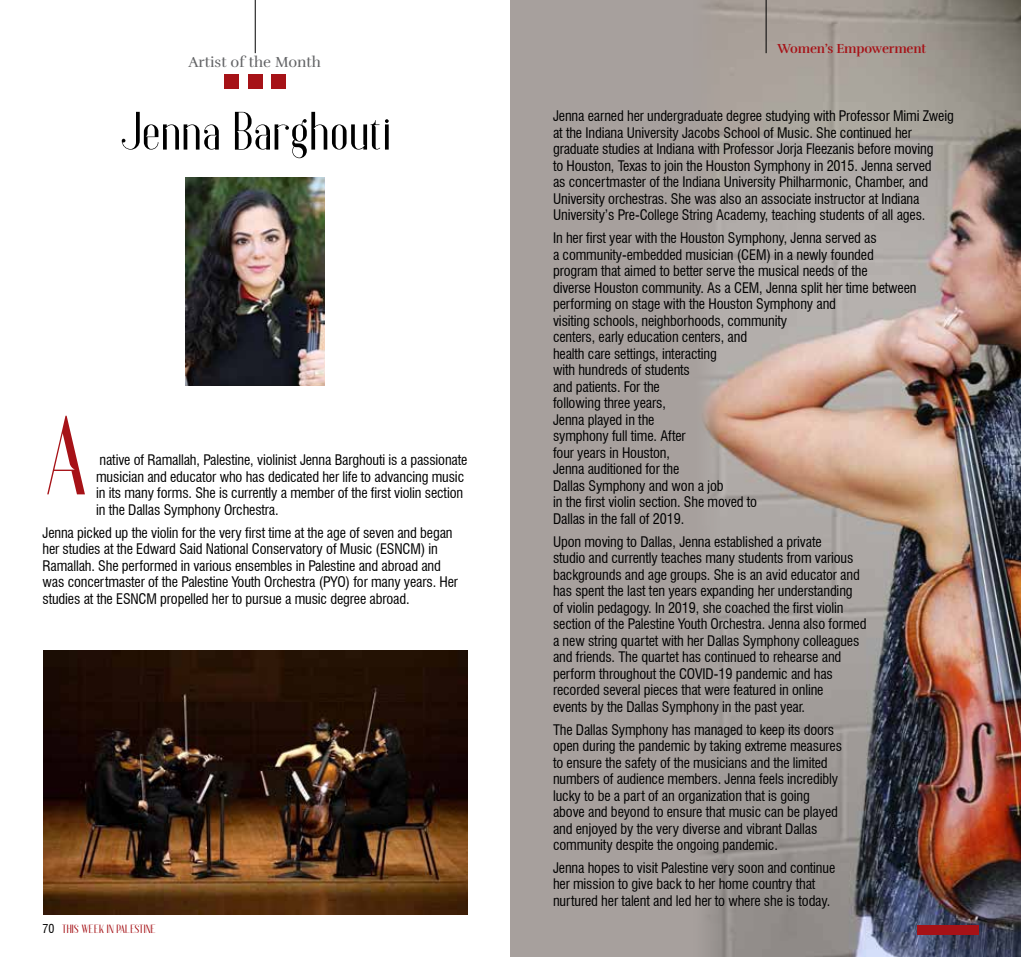
<style>
.page{position:relative;width:1021px;height:957px;background:#fff}
.page>*{position:absolute;margin:0;border:0;box-sizing:border-box;transform-origin:0 0}
.t1{font:112.5px "Anteric";color:#a61217}
.t2{font:54px "Anteric";color:#000}
.t3{font:15px "Rufina";color:#636466}
.t4{font:condensed 14.25px/16.5px "Swiss 721 BT";letter-spacing:-.01em;color:#000}
.t5{font:700 13.5px "Rufina";letter-spacing:-.01em;color:#a61217;scale:.96 1}
.t6{font:700 12px "Anteric";color:#a61217}
.s1{font-family:"Swiss 721 BT";font-weight:400;font-stretch:condensed;color:#000}
</style>
<div class="page">
<div style="left:510px;top:0;width:510px;height:957px;background:#a7a09d"></div>
<img style="left:704px;top:0;width:316px;height:957px">
<div style="left:248px;top:74px;width:15px;height:15px;background:#a61217"></div>
<div style="left:224px;top:74px;width:15px;height:15px;background:#a61217"></div>
<div style="left:271px;top:74px;width:15px;height:15px;background:#a61217"></div>
<hr style="left:255px;top:0;width:1px;height:53px;background:#000">
<div style="left:916px;top:925px;width:62px;height:9px;background:#a61217"></div>
<img style="left:186px;top:178px;width:138px;height:207px">
<img style="left:43px;top:650px;width:425px;height:264px">
<p class="t3" style="left:188px;top:53px;width:134px">Artist of the Month</p>
<h2 class="t2" style="left:119px;top:112px;width:273px">Jenna Barghouti</h2>
<h1 class="t1" style="left:43px;top:415px;width:49px">A</h1>
<p class="t4" style="left:96px;top:452px;width:373px">native of Ramallah, Palestine, violinist Jenna Barghouti is a passionate musician and educator who has dedicated her life to advancing music in its many forms. She is currently a member of the first violin section in the Dallas Symphony Orchestra.</p>
<p class="t4" style="left:43px;top:524px;width:417px">Jenna picked up the violin for the very first time at the age of seven and began her studies at the Edward Said National Conservatory of Music (ESNCM) in Ramallah. She performed in various ensembles in Palestine and abroad and was concertmaster of the Palestine Youth Orchestra (PYO) for many years. Her studies at the ESNCM propelled her to pursue a music degree abroad.</p>
<p class="t6" style="left:43px;top:922px;width:115px"><span class="s1">70</span> THIS WEEK IN PALESTINE</p>
<p class="t5" style="left:777px;top:40px;width:157px">Women’s Empowerment</p>
<p class="t4" style="left:553px;top:108px;width:402px">Jenna earned her undergraduate degree studying with Professor Mimi Zweig at the Indiana University Jacobs School of Music. She continued her graduate studies at Indiana with Professor Jorja Fleezanis before moving<br>to Houston, Texas to join the Houston Symphony in 2015. Jenna served<br>as concertmaster of the Indiana University Philharmonic, Chamber, and University orchestras. She was also an associate instructor at Indiana University’s Pre-College String Academy, teaching students of all ages.</p>
<p class="t4" style="left:553px;top:230px;width:365px">In her first year with the Houston Symphony, Jenna served as<br>a community-embedded musician (CEM) in a newly founded program that aimed to better serve the musical needs of the<br>diverse Houston community. As a CEM, Jenna split her time between performing on stage with the Houston Symphony and<br>visiting schools, neighborhoods, community<br>centers, early education centers, and<br>health care settings, interacting<br>with hundreds of students<br>and patients. For the<br>following three years,<br>Jenna played in the<br>symphony full time. After<br>four years in Houston,<br>Jenna auditioned for the<br>Dallas Symphony and won a job<br>in the first violin section. She moved to<br>Dallas in the fall of 2019.</p>
<p class="t4" style="left:553px;top:533px;width:315px">Upon moving to Dallas, Jenna established a private<br>studio and currently teaches many students from various backgrounds and age groups. She is an avid educator and has spent the last ten years expanding her understanding of violin pedagogy. In 2019, she coached the first violin section of the Palestine Youth Orchestra. Jenna also formed a new string quartet with her Dallas Symphony colleagues and friends. The quartet has continued to rehearse and perform throughout the COVID-19 pandemic and has recorded several pieces that were featured in online<br>events by the Dallas Symphony in the past year.</p>
<p class="t4" style="left:553px;top:721px;width:290px">The Dallas Symphony has managed to keep its doors open during the pandemic by taking extreme measures to ensure the safety of the musicians and the limited numbers of audience members. Jenna feels incredibly lucky to be a part of an organization that is going above and beyond to ensure that music can be played and enjoyed by the very diverse and vibrant Dallas community despite the ongoing pandemic.</p>
<p class="t4" style="left:553px;top:859px;width:284px">Jenna hopes to visit Palestine very soon and continue her mission to give back to her home country that nurtured her talent and led her to where she is today.</p>
</div>
